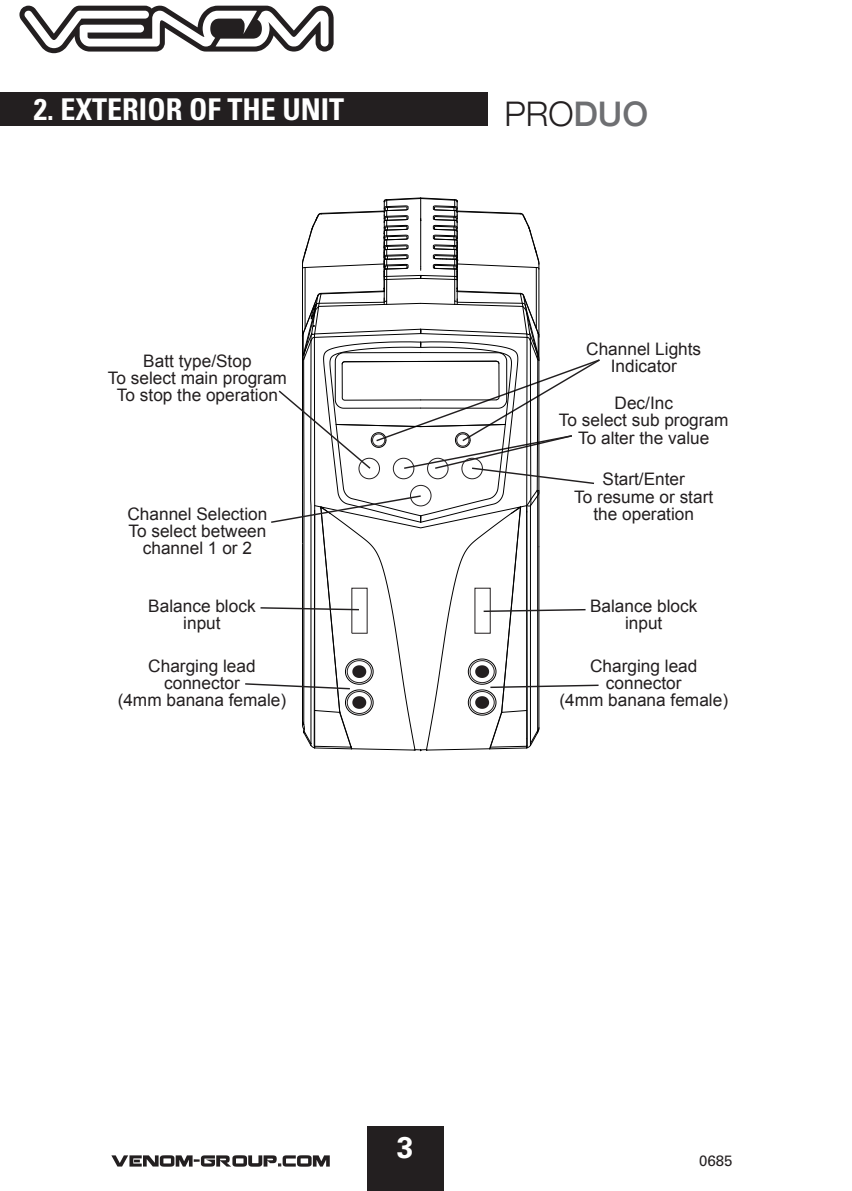
<style>
.page{position:relative;width:852px;height:1191px;background:#fff}
.page>*{position:absolute;margin:0;border:0;box-sizing:border-box;transform-origin:0 0}
.t1{font:300 33.9px "Helvetica Neue";color:#231f20}
.t2{font:700 condensed 30px "Univers LT Std";color:#fff}
.t3{font:700 30px "Univers LT Std";color:#fff}
.t4{font:17.1px/17.1px "Arial";color:#231f20;text-align:center}
.t5{font:15px "Univers LT Std";color:#231f20}
.s1{font-weight:500;color:#6e6f72}
</style>
<div class="page">
<svg style="left:19px;top:6px;width:314px;height:47px"></svg>
<div style="left:367px;top:1126px;width:76px;height:64px;background:#231f20"></div>
<svg style="left:111px;top:1155px;width:218px;height:11px"></svg>
<svg style="left:245px;top:197px;width:355px;height:554px"></svg>
<div style="left:0;top:92px;width:487px;height:34px;background:#231f20"></div>
<p class="t2" style="left:34px;top:90px;width:311px">2. EXTERIOR OF THE UNIT</p>
<p class="t1" style="left:504px;top:86px;width:145px">PRO<span class="s1">DUO</span></p>
<p class="t4" style="left:108px;top:352px;width:180px">Batt type/Stop<br>To select main program<br>To stop the operation</p>
<p class="t4" style="left:127px;top:505px;width:141px">Channel Selection<br>To select between channel 1 or 2</p>
<p class="t4" style="left:586px;top:341px;width:116px">Channel Lights<br>Indicator</p>
<p class="t4" style="left:558px;top:394px;width:171px">Dec/Inc<br>To select sub program<br>To alter the value</p>
<p class="t4" style="left:574px;top:471px;width:140px">Start/Enter<br>To resume or start the operation</p>
<p class="t4" style="left:148px;top:597px;width:109px">Balance block input</p>
<p class="t4" style="left:589px;top:597px;width:109px">Balance block input</p>
<p class="t4" style="left:118px;top:657px;width:170px">Charging lead connector<br>(4mm banana female)</p>
<p class="t4" style="left:559px;top:657px;width:170px">Charging lead connector<br>(4mm banana female)</p>
<h2 class="t3" style="left:396px;top:1129px;width:18px">3</h2>
<p class="t5" style="left:698px;top:1151px;width:35px">0685</p>
</div>
